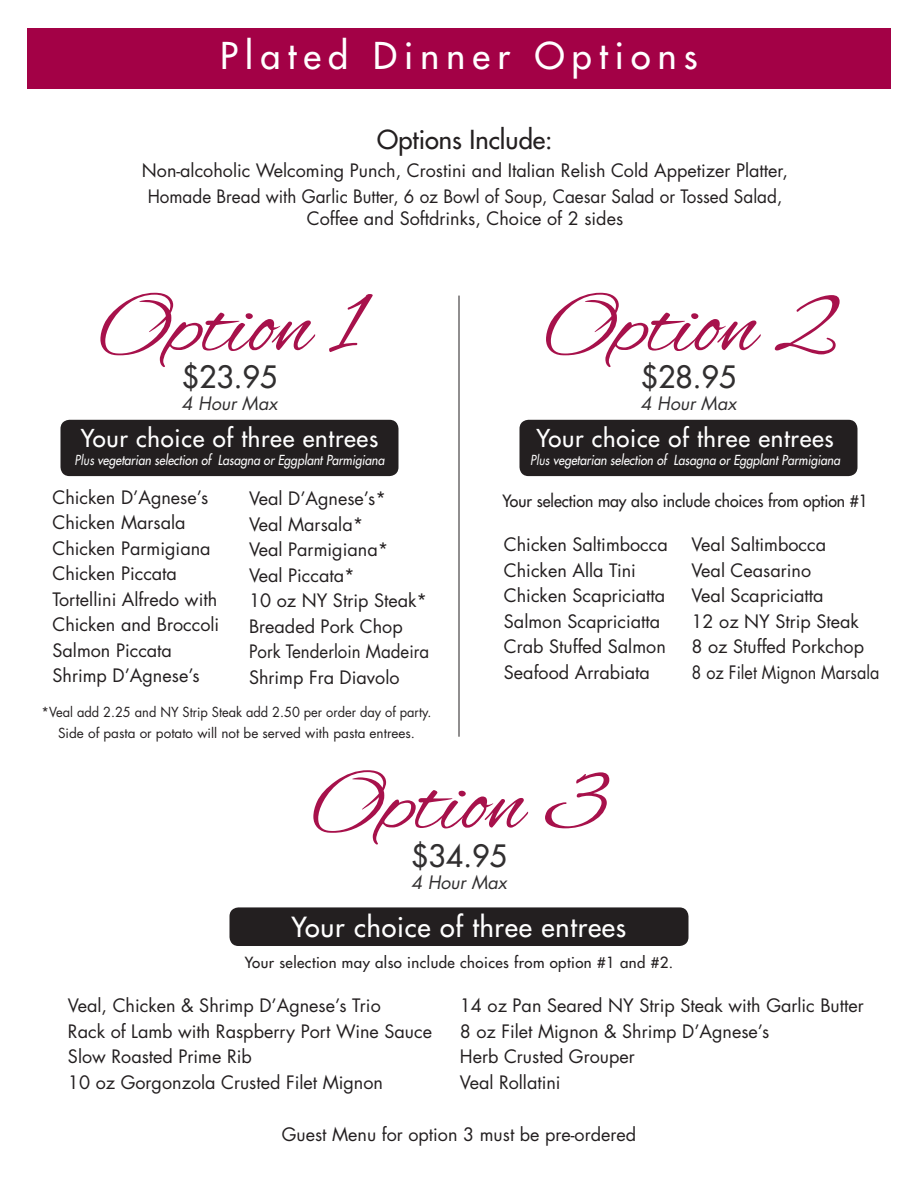
<style>
.page{position:relative;width:918px;height:1188px;background:#fff}
.page>*{position:absolute;margin:0;border:0;box-sizing:border-box;transform-origin:0 0}
.t1{font:90px "Alex Brush";color:#a7114b}
.t2{font:36px "Futura";letter-spacing:.2em;color:#fff}
.t3{font:30px "Futura";color:#312f30}
.t4{font:27px "Futura";letter-spacing:.03em;color:#fff}
.t5{font:25.5px "Futura";color:#231f20}
.t6{font:24px "Futura";letter-spacing:.03em;color:#fff}
.t7{font:18px/25.5px "Futura";color:#231f20}
.t8{font:italic 18px "Futura";color:#312f30}
.t9{font:16.5px "Futura";color:#231f20;scale:.96 1}
.t10{font:15px "Futura";letter-spacing:.03em;color:#231f20}
.t11{font:13.5px/21px "Futura";color:#231f20;text-align:center;scale:.95 1}
.t12{font:italic 13.5px "Futura";color:#fff;scale:.89 1}
.s1{font-style:inherit}
</style>
<div class="page">
<div style="left:60px;top:420px;width:338px;height:56px;background:#231f20;border-radius:9px"></div>
<div style="left:519px;top:420px;width:338px;height:56px;background:#231f20;border-radius:9px"></div>
<div style="left:27px;top:28px;width:864px;height:60px;background:#a30146"></div>
<hr style="left:459px;top:296px;width:1px;height:441px;background:#231f20">
<div style="left:230px;top:907px;width:458px;height:39px;background:#231f20;border-radius:9px"></div>
<h2 class="t2" style="left:220px;top:32px;width:479px">Plated Dinner Options</h2>
<h3 class="t5" style="left:377px;top:123px;width:177px">Options Include:</h3>
<p class="t7" style="left:142px;top:158px;width:648px;text-align:center">Non-alcoholic Welcoming Punch, Crostini and Italian Relish Cold Appetizer Platter,<br>Homade Bread with Garlic Butter, 6 oz Bowl of Soup, Caesar Salad or Tossed Salad,</p>
<p class="t7" style="left:307px;top:205px;width:318px">Coffee and Softdrinks, Choice of 2 sides</p>
<h1 class="t1" style="left:98px;top:276px;width:264px">Option 1</h1>
<h1 class="t1" style="left:544px;top:276px;width:291px">Option 2</h1>
<h3 class="t3" style="left:182px;top:357px;width:97px">$23.95</h3>
<p class="t8" style="left:182px;top:391px;width:97px">4 Hour Max</p>
<h3 class="t3" style="left:641px;top:357px;width:97px">$28.95</h3>
<p class="t8" style="left:641px;top:391px;width:97px">4 Hour Max</p>
<h3 class="t6" style="left:81px;top:422px;width:299px">Your choice of three entrees</h3>
<p class="t12" style="left:74px;top:451px;width:350px"><span class="s1">Plus</span> vegetarian selection of Lasagna or Eggplant Parmigiana</p>
<h3 class="t6" style="left:536px;top:422px;width:299px">Your choice of three entrees</h3>
<p class="t12" style="left:530px;top:451px;width:350px"><span class="s1">Plus</span> vegetarian selection of Lasagna or Eggplant Parmigiana</p>
<p class="t7" style="left:52px;top:484px;width:168px">Chicken D’Agnese’s<br>Chicken Marsala<br>Chicken Parmigiana<br>Chicken Piccata<br>Tortellini Alfredo with<br>Chicken and Broccoli<br>Salmon Piccata<br>Shrimp D’Agnese’s</p>
<p class="t9" style="left:502px;top:490px;width:382px">Your selection may also include choices from option #1</p>
<p class="t7" style="left:249px;top:486px;width:182px">Veal D’Agnese’s*<br>Veal Marsala*<br>Veal Parmigiana*<br>Veal Piccata*<br>10 oz NY Strip Steak*<br>Breaded Pork Chop<br>Pork Tenderloin Madeira<br>Shrimp Fra Diavolo</p>
<p class="t7" style="left:504px;top:532px;width:165px">Chicken Saltimbocca<br>Chicken Alla Tini<br>Chicken Scapriciatta<br>Salmon Scapriciatta<br>Crab Stuffed Salmon<br>Seafood Arrabiata</p>
<p class="t7" style="left:692px;top:532px;width:189px">Veal Saltimbocca<br>Veal Ceasarino<br>Veal Scapriciatta<br>12 oz NY Strip Steak<br>8 oz Stuffed Porkchop<br>8 oz Filet Mignon Marsala</p>
<p class="t11" style="left:42px;top:702px;width:412px">*Veal add 2.25 and NY Strip Steak add 2.50 per order day of party.<br>Side of pasta or potato will not be served with pasta entrees.</p>
<h1 class="t1" style="left:311px;top:753px;width:297px">Option 3</h1>
<h3 class="t3" style="left:411px;top:836px;width:97px">$34.95</h3>
<p class="t8" style="left:411px;top:870px;width:97px">4 Hour Max</p>
<h3 class="t4" style="left:292px;top:909px;width:336px">Your choice of three entrees</h3>
<p class="t10" style="left:245px;top:953px;width:430px">Your selection may also include choices from option #1 and #2.</p>
<p class="t7" style="left:68px;top:993px;width:366px">Veal, Chicken &amp; Shrimp D’Agnese’s Trio<br>Rack of Lamb with Raspberry Port Wine Sauce Slow Roasted Prime Rib<br>10 oz Gorgonzola Crusted Filet Mignon</p>
<p class="t7" style="left:460px;top:993px;width:406px">14 oz Pan Seared NY Strip Steak with Garlic Butter<br>8 oz Filet Mignon &amp; Shrimp D’Agnese’s<br>Herb Crusted Grouper<br>Veal Rollatini</p>
<p class="t7" style="left:282px;top:1121px;width:356px">Guest Menu for option 3 must be pre-ordered</p>
</div>
